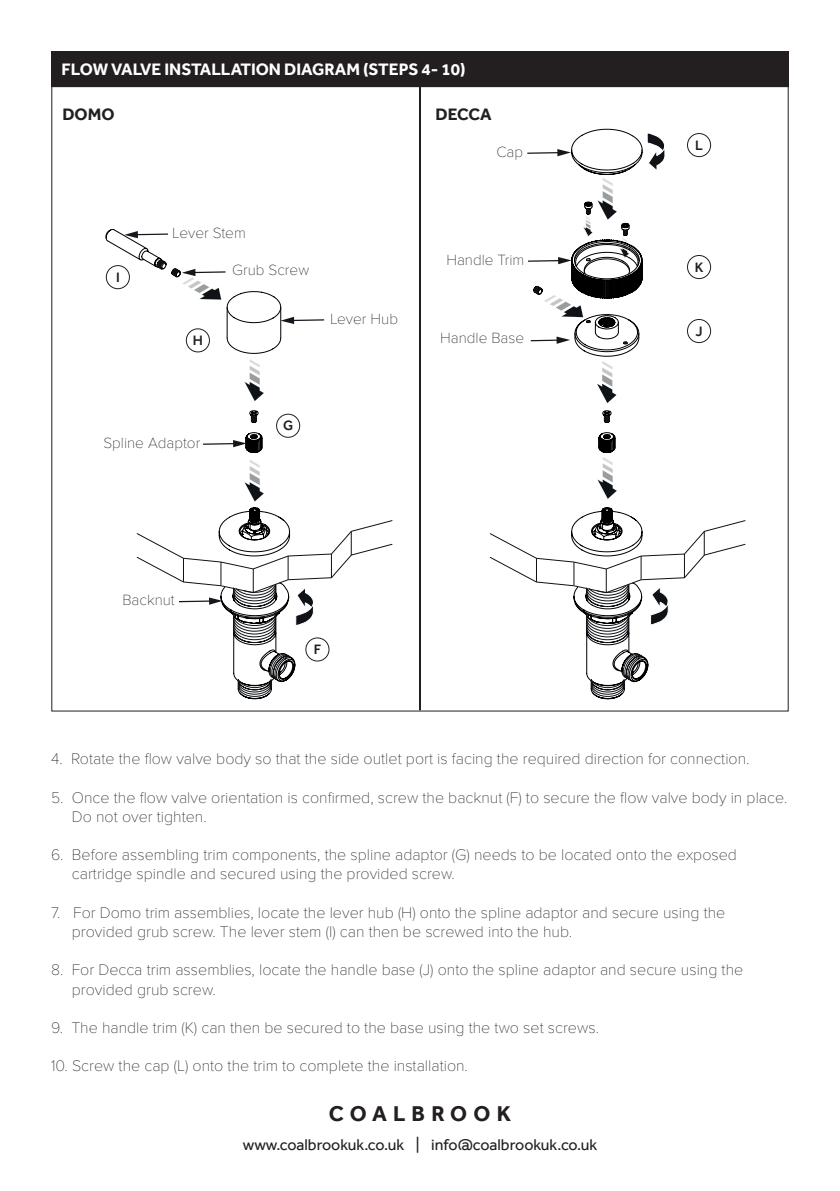
<style>
.page{position:relative;width:840px;height:1191px;background:#fff}
.page>*{position:absolute;margin:0;border:0;box-sizing:border-box;transform-origin:0 0}
.t1{font:700 22px "Effra";letter-spacing:.28em;color:#231f20}
.t2{font:700 17px "Effra";color:#fff}
.t3{font:700 17px "Effra";color:#231f20}
.t4{font:100 16px/19.2px "Proxima Nova T";color:#231f20}
.t5{font:16px "Effra";color:#231f20}
.t6{font:100 15.4px "Proxima Nova T";color:#231f20}
.t7{font:500 14px "Effra";color:#231f20}
</style>
<div class="page">
<div style="left:51px;top:51px;width:737px;height:36px;background:#231f20"></div>
<svg style="left:244px;top:460px;width:20px;height:41px"></svg>
<hr style="left:291px;top:319px;width:33px;height:2px;background:#19151c">
<svg style="left:105px;top:229px;width:189px;height:224px"></svg>
<svg style="left:597px;top:410px;width:19px;height:89px"></svg>
<hr style="left:530px;top:339px;width:28px;height:2px;background:#19151c">
<hr style="left:527px;top:260px;width:33px;height:2px;background:#19151c">
<hr style="left:527px;top:152px;width:32px;height:2px;background:#19151c">
<hr style="left:419px;top:86px;width:2px;height:624px;background:#231f20">
<div style="left:106px;top:265px;width:23px;height:24px;border:1px solid #231f20;border-radius:50%"></div>
<div style="left:186px;top:329px;width:23px;height:23px;border:1px solid #231f20;border-radius:50%"></div>
<div style="left:276px;top:414px;width:24px;height:23px;border:1px solid #231f20;border-radius:50%"></div>
<div style="left:687px;top:133px;width:23px;height:24px;border:1px solid #231f20;border-radius:50%"></div>
<div style="left:687px;top:255px;width:23px;height:24px;border:1px solid #231f20;border-radius:50%"></div>
<div style="left:687px;top:319px;width:23px;height:24px;border:1px solid #231f20;border-radius:50%"></div>
<svg style="left:533px;top:128px;width:132px;height:275px"></svg>
<svg style="left:136px;top:507px;width:256px;height:192px"></svg>
<svg style="left:489px;top:507px;width:256px;height:192px"></svg>
<p class="t2" style="left:61px;top:62px;width:405px">FLOW VALVE INSTALLATION DIAGRAM (STEPS 4- 10)</p>
<p class="t3" style="left:62px;top:107px;width:54px">DOMO</p>
<p class="t3" style="left:435px;top:107px;width:57px">DECCA</p>
<p class="t7" style="left:116px;top:271px;width:5px">I</p>
<p class="t6" style="left:172px;top:226px;width:75px">Lever Stem</p>
<p class="t7" style="left:193px;top:334px;width:12px">H</p>
<p class="t6" style="left:232px;top:264px;width:78px">Grub Screw</p>
<p class="t6" style="left:330px;top:312px;width:70px">Lever Hub</p>
<p class="t6" style="left:103px;top:436px;width:98px">Spline Adaptor</p>
<p class="t7" style="left:283px;top:420px;width:12px">G</p>
<p class="t6" style="left:496px;top:146px;width:28px">Cap</p>
<p class="t6" style="left:446px;top:253px;width:79px">Handle Trim</p>
<p class="t6" style="left:440px;top:331px;width:85px">Handle Base</p>
<p class="t6" style="left:122px;top:593px;width:54px">Backnut</p>
<p class="t7" style="left:313px;top:643px;width:9px">F</p>
<p class="t7" style="left:694px;top:139px;width:9px">L</p>
<p class="t7" style="left:694px;top:261px;width:10px">K</p>
<p class="t7" style="left:695px;top:325px;width:9px">J</p>
<p class="t4" style="left:51px;top:750px;width:699px">4. Rotate the flow valve body so that the side outlet port is facing the required direction for connection.</p>
<p class="t4" style="left:72px;top:788px;width:716px;text-indent:-21px">5. Once the flow valve orientation is confirmed, screw the backnut (F) to secure the flow valve body in place.<br>Do not over tighten.</p>
<p class="t4" style="left:72px;top:846px;width:666px;text-indent:-21px">6. Before assembling trim components, the spline adaptor (G) needs to be located onto the exposed cartridge spindle and secured using the provided screw.</p>
<p class="t4" style="left:72px;top:903px;width:654px;text-indent:-21px">7. For Domo trim assemblies, locate the lever hub (H) onto the spline adaptor and secure using the provided grub screw. The lever stem (I) can then be screwed into the hub.</p>
<p class="t4" style="left:72px;top:961px;width:672px;text-indent:-21px">8. For Decca trim assemblies, locate the handle base (J) onto the spline adaptor and secure using the provided grub screw.</p>
<p class="t4" style="left:51px;top:1019px;width:549px">9. The handle trim (K) can then be secured to the base using the two set screws.</p>
<p class="t4" style="left:51px;top:1057px;width:418px">10. Screw the cap (L) onto the trim to complete the installation.</p>
<h1 class="t1" style="left:329px;top:1104px;width:183px">COALBROOK</h1>
<p class="t5" style="left:243px;top:1136px;width:356px">www.coalbrookuk.co.uk | info@coalbrookuk.co.uk</p>
</div>
